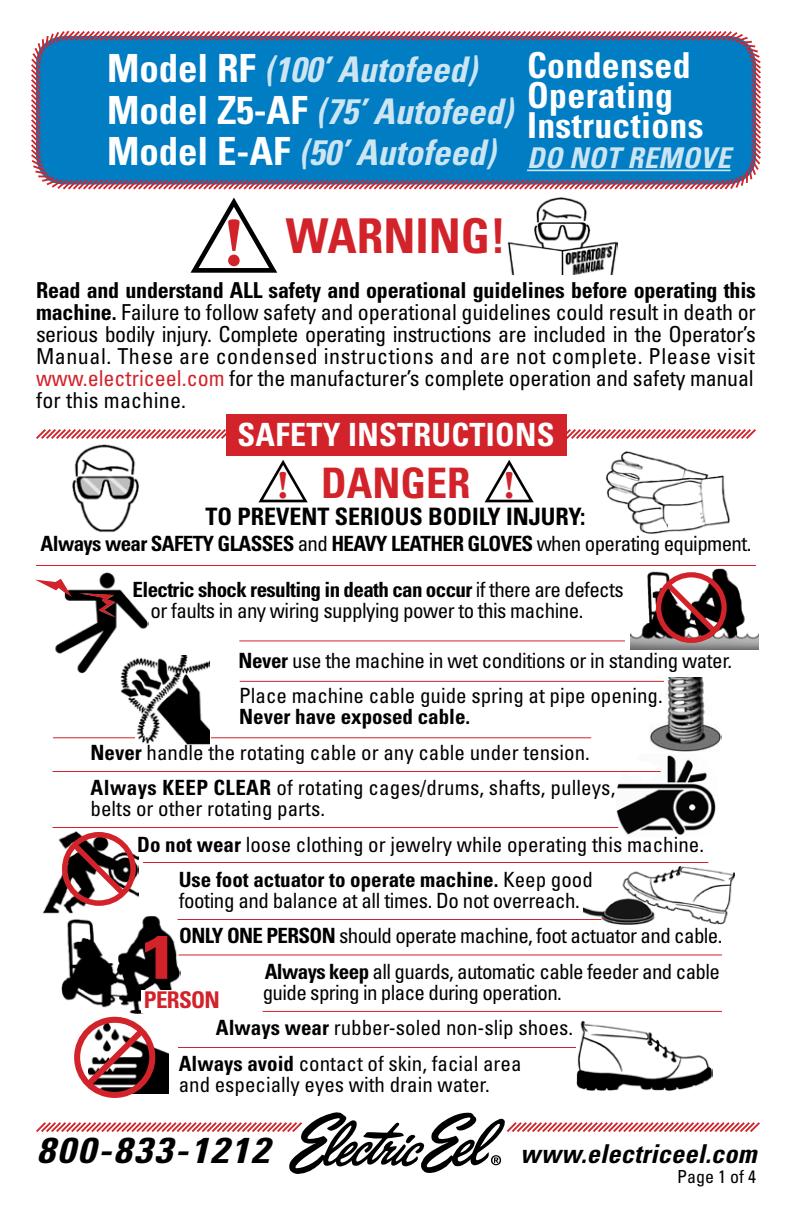
<style>
.page{position:relative;width:792px;height:1224px;background:#fff}
.page>*{position:absolute;margin:0;border:0;box-sizing:border-box;transform-origin:0 0}
.t1{font:700 71.2px "Adobe Garamond";color:#d2232a}
.t2{font:900 62px "Univers";color:#d2232a}
.t3{font:700 condensed 48px "Univers";color:#d2232a}
.t4{font:700 condensed 42px "Univers";color:#d2232a}
.t5{font:italic 700 condensed 36px "Univers";letter-spacing:.06em;color:#000;scale:1.12 1}
.t6{font:700 condensed 35.8px/30px "Univers";letter-spacing:.01em;color:#fff}
.t7{font:italic 700 condensed 35.4px/41.6px "Univers";color:#cce5f3}
.t8{font:700 condensed 32px "Univers";color:#fff}
.t9{font:italic 700 condensed 28.6px "Univers";letter-spacing:.01em;color:#cce5f3}
.t10{font:italic 700 condensed 26px "Univers";letter-spacing:.01em;color:#000}
.t11{font:700 condensed 24px "Univers";color:#000}
.t12{font:700 condensed 23px "Univers";letter-spacing:-.03em;color:#d2232a}
.t13{font:condensed 22px/22px "Univers";letter-spacing:-.01em;color:#000;text-align:justify}
.t14{font:condensed 21px/35.4px "Univers";color:#000}
.t15{font:condensed 21px "Univers";letter-spacing:-.03em;color:#000}
.t16{font:condensed 21px/35.4px "Univers";letter-spacing:-.02em;color:#000}
.t17{font:condensed 21px/21px "Univers";letter-spacing:-.025em;color:#000}
.t18{font:700 condensed 21px "Univers";letter-spacing:-.03em;color:#000}
.t19{font:700 condensed 21px "Univers";color:#000}
.t20{font:condensed 18px "Univers";color:#000}
.s1{font-style:normal;font-size:38.8px;color:#fff}
.s2{font-weight:700}
.s3{color:#d2232a}
.s4{font-family:"Adobe Garamond";font-stretch:normal;font-size:40.4px}
.s5{font-weight:400}
</style>
<div class="page">
<svg style="left:31px;top:31px;width:730px;height:159px;background:#1b7dbb"></svg>
<img style="left:61px;top:916px;width:120px;height:97px">
<div style="left:141px;top:990px;width:82px;height:23px;background:#fff"></div>
<img style="left:650px;top:677px;width:71px;height:75px">
<img style="left:55px;top:572px;width:94px;height:101px">
<img style="left:584px;top:866px;width:151px;height:59px">
<img style="left:606px;top:451px;width:124px;height:83px">
<img style="left:93px;top:1021px;width:76px;height:73px">
<img style="left:616px;top:755px;width:100px;height:80px">
<img style="left:43px;top:831px;width:95px;height:83px">
<img style="left:508px;top:197px;width:109px;height:78px">
<img style="left:72px;top:444px;width:67px;height:88px">
<img style="left:576px;top:1021px;width:136px;height:69px">
<hr style="left:527px;top:170px;width:204px;height:1px;background:#cce5f3">
<div style="left:226px;top:414px;width:340px;height:42px;background:#d2232a"></div>
<svg style="left:190px;top:197px;width:88px;height:76px"></svg>
<svg style="left:36px;top:427px;width:720px;height:14px"></svg>
<svg style="left:258px;top:460px;width:50px;height:43px"></svg>
<svg style="left:484px;top:459px;width:50px;height:44px"></svg>
<hr style="left:36px;top:565px;width:720px;height:1px;background:#d2232a">
<hr style="left:239px;top:640px;width:386px;height:1px;background:#d2232a">
<hr style="left:240px;top:681px;width:424px;height:1px;background:#d2232a">
<img style="left:118px;top:656px;width:91px;height:89px">
<hr style="left:211px;top:737px;width:380px;height:1px;background:#d2232a">
<hr style="left:53px;top:737px;width:82px;height:1px;background:#d2232a">
<img style="left:630px;top:569px;width:128px;height:81px">
<div style="left:656px;top:572px;width:71px;height:71px;border:5px solid #d2232a;border-radius:50%"></div>
<svg style="left:662px;top:579px;width:59px;height:59px"></svg>
<hr style="left:53px;top:771px;width:608px;height:1px;background:#d2232a">
<hr style="left:53px;top:827px;width:565px;height:1px;background:#d2232a">
<svg style="left:36px;top:1113px;width:724px;height:61px"></svg>
<hr style="left:143px;top:862px;width:565px;height:1px;background:#d2232a">
<hr style="left:178px;top:919px;width:423px;height:1px;background:#d2232a">
<hr style="left:178px;top:954px;width:544px;height:1px;background:#d2232a">
<div style="left:62px;top:832px;width:74px;height:74px;border:5px solid #d2232a;border-radius:50%"></div>
<svg style="left:68px;top:839px;width:62px;height:62px"></svg>
<hr style="left:263px;top:1011px;width:459px;height:1px;background:#d2232a">
<hr style="left:178px;top:1047px;width:398px;height:1px;background:#d2232a">
<div style="left:74px;top:1017px;width:81px;height:81px;border:6px solid #d2232a;border-radius:50%"></div>
<svg style="left:81px;top:1024px;width:67px;height:68px"></svg>
<svg style="left:78px;top:593px;width:38px;height:24px"></svg>
<svg style="left:35px;top:579px;width:37px;height:18px"></svg>
<svg style="left:61px;top:31px;width:8px;height:10px"></svg>
<p class="t7" style="left:107px;top:48px;width:407px"><span class="s1">Model RF</span> (100’ Autofeed)<br><span class="s1">Model Z5-AF</span> (75’ Autofeed)<br><span class="s1">Model E-AF</span> (50’ Autofeed)</p>
<p class="t6" style="left:527px;top:49px;width:178px">Condensed<br>Operating<br>Instructions</p>
<p class="t9" style="left:527px;top:140px;width:205px">DO NOT REMOVE</p>
<p class="t3" style="left:286px;top:206px;width:222px">WARNING!</p>
<p class="t1" style="left:225px;top:204px;width:20px">!</p>
<p class="t13" style="left:36px;top:279px;width:722px"><span class="s2">Read and understand ALL safety and operational guidelines before operating this machine.</span> Failure to follow safety and operational guidelines could result in death or serious bodily injury. Complete operating instructions are included in the Operator’s Manual. These are condensed instructions and are not complete. Please visit <span class="s3">www.electriceel.com</span> for the manufacturer’s complete operation and safety manual for this machine.</p>
<p class="t8" style="left:238px;top:415px;width:36px">Safety</p>
<p class="t8" style="left:348px;top:415px;width:28px">Instructions</p>
<p class="t4" style="left:278px;top:457px;width:238px"><span class="s4">!</span> DANGER <span class="s4">!</span></p>
<p class="t18" style="left:41px;top:531px;width:712px">Always wear SAFETY GLASSES <span class="s5">and</span> HEAVY LEATHER GLOVES <span class="s5">when operating equipment.</span></p>
<p class="t11" style="left:205px;top:502px;width:382px">TO PREVENT SERIOUS BODILY INJURY:</p>
<p class="t17" style="left:151px;top:579px;width:475px;text-indent:-18px"><span class="s2">Electric shock resulting in death can occur</span> if there are defects or faults in any wiring supplying power to this machine.</p>
<p class="t16" style="left:239px;top:642px;width:495px"><span class="s2">Never</span> use the machine in wet conditions or in standing water.<br>Place machine cable guide spring at pipe opening.</p>
<p class="t14" style="left:91px;top:699px;width:526px;text-indent:149px"><span class="s2">Never have exposed cable.<br>Never</span> handle the rotating cable or any cable under tension.<br><span class="s2">Always KEEP CLEAR</span> of rotating cages/drums, shafts, pulleys,</p>
<p class="t14" style="left:91px;top:791px;width:236px">belts or other rotating parts.</p>
<p class="t14" style="left:137px;top:826px;width:568px"><span class="s2">Do not wear</span> loose clothing or jewelry while operating this machine.</p>
<p class="t19" style="left:179px;top:867px;width:416px">Use foot actuator to operate machine. <span class="s5">Keep good</span></p>
<p class="t16" style="left:179px;top:882px;width:403px">footing and balance at all times. Do not overreach.</p>
<p class="t15" style="left:179px;top:923px;width:545px"><span class="s2">ONLY ONE PERSON</span> should operate machine, foot actuator and cable.</p>
<p class="t15" style="left:265px;top:958px;width:457px"><span class="s2">Always keep</span> all guards, automatic cable feeder and cable</p>
<p class="t15" style="left:263px;top:979px;width:301px">guide spring in place during operation.</p>
<p class="t14" style="left:216px;top:1010px;width:359px"><span class="s2">Always wear</span> rubber-soled non-slip shoes.</p>
<p class="t14" style="left:179px;top:1045px;width:344px"><span class="s2">Always avoid</span> contact of skin, facial area</p>
<p class="t14" style="left:179px;top:1066px;width:313px">and especially eyes with drain water.</p>
<p class="t2" style="left:137px;top:918px;width:43px">1</p>
<p class="t12" style="left:144px;top:985px;width:77px">PERSON</p>
<p class="t5" style="left:37px;top:1128px;width:209px">800-833-1212</p>
<p class="t10" style="left:520px;top:1137px;width:238px">www.electriceel.com</p>
<p class="t20" style="left:677px;top:1165px;width:80px">Page 1 of 4</p>
</div>
